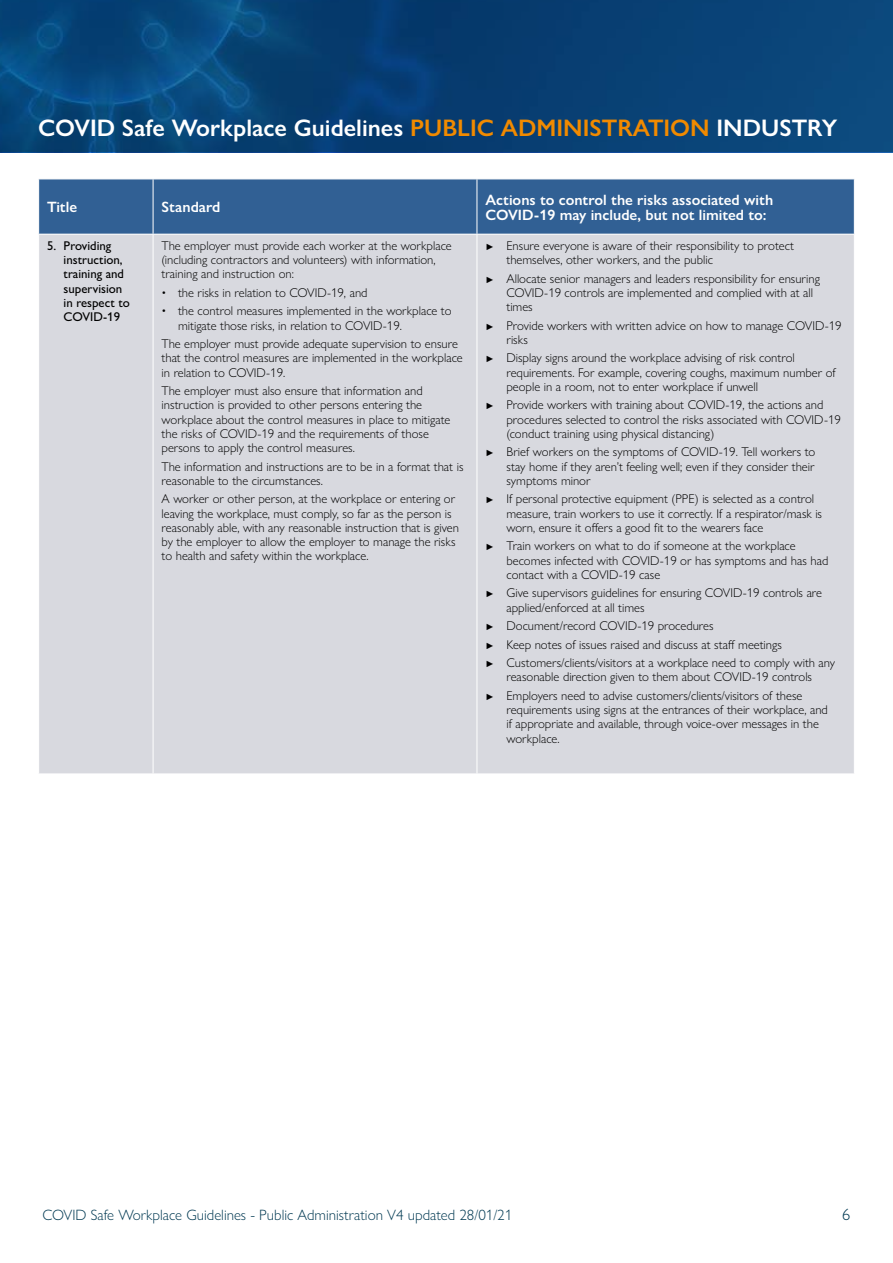
<style>
.page{position:relative;width:893px;height:1263px;background:#fff}
.page>*{position:absolute;margin:0;border:0;box-sizing:border-box;transform-origin:0 0}
.t1{font:600 24px "Gill Sans Nova";color:#fff}
.t2{font:300 16.5px "Gill Sans Nova";color:#003952}
.t3{font:600 15px/15px "Gill Sans Nova";color:#fff}
.t4{font:300 15px "Gill Sans Nova";color:#003952}
.t5{font:300 12.75px/14.2px "Gill Sans Nova";color:#000}
.t6{font:500 12.75px/14.2px "Gill Sans Nova";color:#000}
.s1{color:#f18a00}
.s2{font-weight:500;font-size:9px}
</style>
<div class="page">
<svg style="left:0;top:0;width:893px;height:151px;background:#074276"></svg>
<div style="left:39px;top:180px;width:815px;height:54px;background:#316094"></div>
<div style="left:39px;top:235px;width:815px;height:538px;background:#d8d9df"></div>
<hr style="left:153px;top:235px;width:1px;height:538px;background:#fff">
<hr style="left:477px;top:235px;width:1px;height:538px;background:#fff">
<hr style="left:153px;top:179px;width:1px;height:55px;background:#fff">
<hr style="left:477px;top:179px;width:1px;height:55px;background:#fff">
<h1 class="t1" style="left:38px;top:113px;width:800px">COVID Safe Workplace Guidelines <span class="s1">PUBLIC ADMINISTRATION</span> INDUSTRY</h1>
<p class="t3" style="left:47px;top:199px;width:32px">Title</p>
<p class="t3" style="left:162px;top:199px;width:60px">Standard</p>
<p class="t3" style="left:485px;top:192px;width:289px">Actions to control the risks associated with<br>COVID-19 may include, but not limited to:</p>
<p class="t6" style="left:64px;top:238px;width:68px;text-indent:-16px">5. Providing instruction, training and supervision in respect to<br>COVID-19</p>
<p class="t5" style="left:162px;top:238px;width:292px">The employer must provide each worker at the workplace (including contractors and volunteers) with information, training and instruction on:</p>
<p class="t5" style="left:506px;top:238px;width:289px;text-indent:-21px"><span class="s2">►</span> Ensure everyone is aware of their responsibility to protect themselves, other workers, and the public</p>
<p class="t5" style="left:506px;top:271px;width:315px;text-indent:-21px"><span class="s2">►</span> Allocate senior managers and leaders responsibility for ensuring<br>COVID-19 controls are implemented and complied with at all times</p>
<p class="t5" style="left:506px;top:318px;width:337px;text-indent:-21px"><span class="s2">►</span> Provide workers with written advice on how to manage COVID-19 risks</p>
<p class="t5" style="left:506px;top:351px;width:331px;text-indent:-21px"><span class="s2">►</span> Display signs around the workplace advising of risk control requirements. For example, covering coughs, maximum number of people in a room, not to enter workplace if unwell</p>
<p class="t5" style="left:506px;top:398px;width:336px;text-indent:-21px"><span class="s2">►</span> Provide workers with training about COVID-19, the actions and procedures selected to control the risks associated with COVID-19 (conduct training using physical distancing)</p>
<p class="t5" style="left:506px;top:445px;width:310px;text-align:justify;text-indent:-21px"><span class="s2">►</span> Brief workers on the symptoms of COVID-19. Tell workers to stay home if they aren’t feeling well; even if they consider their symptoms minor</p>
<p class="t5" style="left:506px;top:492px;width:317px;text-indent:-21px"><span class="s2">►</span> If personal protective equipment (PPE) is selected as a control measure, train workers to use it correctly. If a respirator/mask is worn, ensure it offers a good fit to the wearers face</p>
<p class="t5" style="left:506px;top:539px;width:323px;text-indent:-21px"><span class="s2">►</span> Train workers on what to do if someone at the workplace becomes infected with COVID-19 or has symptoms and has had contact with a COVID-19 case</p>
<p class="t5" style="left:506px;top:586px;width:317px;text-indent:-21px"><span class="s2">►</span> Give supervisors guidelines for ensuring COVID-19 controls are applied/enforced at all times</p>
<p class="t5" style="left:485px;top:616px;width:351px;line-height:18.5px"><span class="s2">►</span> Document/record COVID-19 procedures<br><span class="s2">►</span> Keep notes of issues raised and discuss at staff meetings<br><span class="s2">►</span> Customers/clients/visitors at a workplace need to comply with any</p>
<p class="t5" style="left:485px;top:668px;width:328px;line-height:18.5px;text-indent:21px">reasonable direction given to them about COVID-19 controls <span class="s2">►</span> Employers need to advise customers/clients/visitors of these</p>
<p class="t5" style="left:506px;top:702px;width:323px">requirements using signs at the entrances of their workplace, and if appropriate and available, through voice-over messages in the workplace.</p>
<p class="t5" style="left:162px;top:285px;width:207px">• the risks in relation to COVID-19, and</p>
<p class="t5" style="left:178px;top:304px;width:275px;text-indent:-16px">• the control measures implemented in the workplace to mitigate those risks, in relation to COVID-19.</p>
<p class="t5" style="left:162px;top:337px;width:303px">The employer must provide adequate supervision to ensure that the control measures are implemented in the workplace in relation to COVID-19.</p>
<p class="t5" style="left:162px;top:384px;width:290px">The employer must also ensure that information and instruction is provided to other persons entering the workplace about the control measures in place to mitigate the risks of COVID-19 and the requirements of those persons to apply the control measures.</p>
<p class="t5" style="left:162px;top:459px;width:303px">The information and instructions are to be in a format that is reasonable to the circumstances.</p>
<p class="t5" style="left:162px;top:492px;width:299px">A worker or other person, at the workplace or entering or leaving the workplace, must comply, so far as the person is reasonably able, with any reasonable instruction that is given by the employer to allow the employer to manage the risks to health and safety within the workplace.</p>
<p class="t4" style="left:43px;top:1206px;width:471px">COVID Safe Workplace Guidelines - Public Administration V4 updated 28/01/21</p>
<p class="t2" style="left:842px;top:1204px;width:10px">6</p>
</div>
